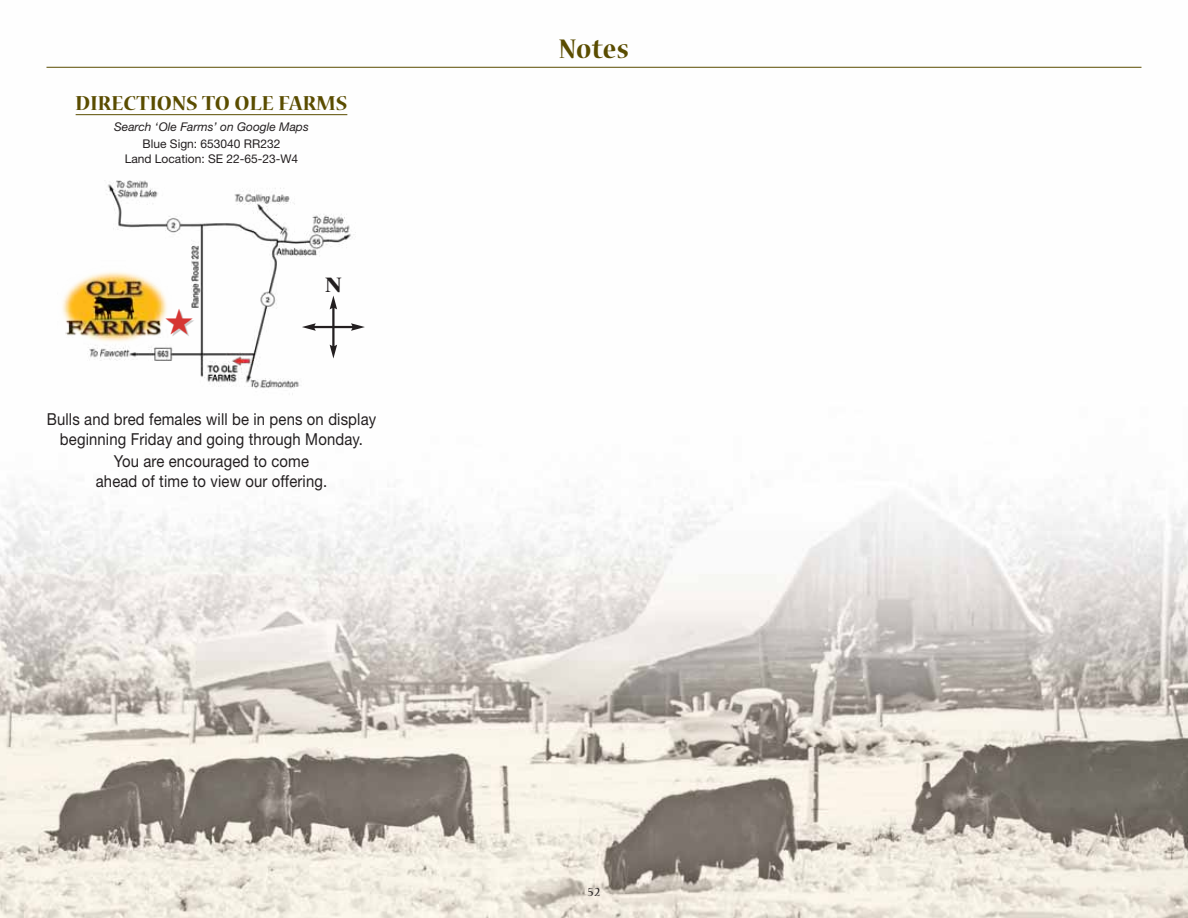
<style>
.page{position:relative;width:1188px;height:918px;background:#fff}
.page>*{position:absolute;margin:0;border:0;box-sizing:border-box;transform-origin:0 0}
.t1{font:700 30px "Nueva Std";letter-spacing:.01em;color:#5a4c00;scale:.9 1}
.t2{font:700 22.5px "Nueva Std";letter-spacing:.005em;color:#5a4c00}
.t3{font:800 21px "Times New Roman";color:#231f20}
.t4{font:16.5px/19.5px "Helvetica Neue";letter-spacing:.01em;color:#231f20;text-align:center;scale:.9 1}
.t5{font:13.5px "Nueva Std";color:#231f20}
.t6{font:12px/15px "Helvetica Neue";color:#231f20;text-align:center}
.t7{font:italic 12px "Helvetica Neue";color:#231f20}
</style>
<div class="page">
<img style="left:0;top:66px;width:1188px;height:852px">
<hr style="left:46px;top:67px;width:1095px;height:1px;background:#5a4c00">
<hr style="left:76px;top:114px;width:271px;height:1px;background:#5a4c00">
<img style="left:88px;top:180px;width:281px;height:221px">
<img style="left:57px;top:261px;width:115px;height:89px">
<hr style="left:332px;top:307px;width:3px;height:40px;background:#231f20">
<svg style="left:330px;top:296px;width:7px;height:13px"></svg>
<svg style="left:330px;top:345px;width:7px;height:14px"></svg>
<hr style="left:313px;top:326px;width:41px;height:2px;background:#231f20">
<svg style="left:302px;top:323px;width:14px;height:8px"></svg>
<svg style="left:351px;top:323px;width:14px;height:8px"></svg>
<svg style="left:166px;top:309px;width:27px;height:25px"></svg>
<h2 class="t2" style="left:76px;top:95px;width:273px">DIRECTIONS TO OLE FARMS</h2>
<p class="t7" style="left:114px;top:123px;width:196px">Search ‘Ole Farms’ on Google Maps</p>
<p class="t6" style="left:125px;top:137px;width:175px">Blue Sign: 653040 RR232<br>Land Location: SE 22-65-23-W4</p>
<p class="t3" style="left:325px;top:273px;width:18px">N</p>
<p class="t4" style="left:47px;top:411px;width:368px">Bulls and bred females will be in pens on display beginning Friday and going through Monday.</p>
<p class="t4" style="left:96px;top:453px;width:259px">You are encouraged to come ahead of time to view our offering.</p>
<h1 class="t1" style="left:559px;top:38px;width:79px">Notes</h1>
<p class="t5" style="left:588px;top:887px;width:14px">52</p>
</div>
